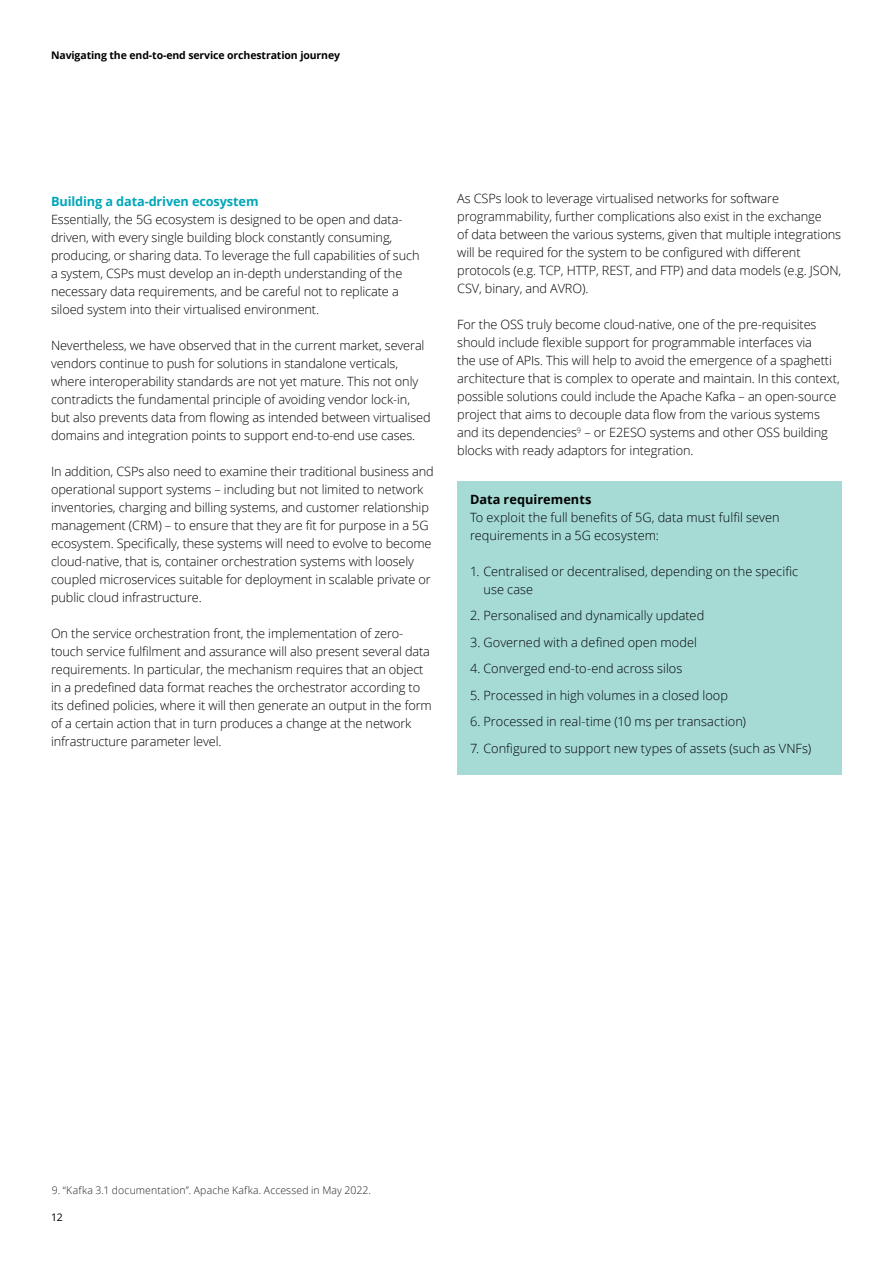
<style>
.page{position:relative;width:893px;height:1263px;background:#fff}
.page>*{position:absolute;margin:0;border:0;box-sizing:border-box;transform-origin:0 0}
.Body_copy__8_5_12pt{font:300 12.75px/18px "Open Sans";letter-spacing:-.01em;color:#010101}
.Subhead_A__8_5_12pt{font:700 12.75px "Open Sans";letter-spacing:-.01em;color:#00a6b9}
.Subhead_B__8_5_12pt{font:700 12.75px "Open Sans";color:#010101}
.Footnote__7_9_5pt{font:300 10.5px "Open Sans";letter-spacing:.015em;color:#231f20}
.t1{font:700 10.5px "Open Sans";letter-spacing:-.01em;color:#010101}
.t2{font:10.5px "Open Sans";color:#010101}
</style>
<div class="page">
<div style="left:457px;top:481px;width:385px;height:294px;background:#a5dad5"></div>
<p class="t1" style="left:51px;top:48px;width:291px">Navigating the end-to-end service orchestration journey</p>
<p class="Subhead_A__8_5_12pt" style="left:51px;top:193px;width:209px">Building a data-driven ecosystem</p>
<p class="Body_copy__8_5_12pt" style="left:51px;top:210px;width:370px">Essentially, the 5G ecosystem is designed to be open and data&shy;driven, with every single building block constantly consuming, producing, or sharing data. To leverage the full capabilities of such a system, CSPs must develop an in-depth understanding of the necessary data requirements, and be careful not to replicate a siloed system into their virtualised environment.</p>
<p class="Body_copy__8_5_12pt" style="left:51px;top:336px;width:381px">Nevertheless, we have observed that in the current market, several vendors continue to push for solutions in standalone verticals, where interoperability standards are not yet mature. This not only contradicts the fundamental principle of avoiding vendor lock-in, but also prevents data from flowing as intended between virtualised domains and integration points to support end-to-end use cases.</p>
<p class="Body_copy__8_5_12pt" style="left:51px;top:462px;width:384px">In addition, CSPs also need to examine their traditional business and operational support systems – including but not limited to network inventories, charging and billing systems, and customer relationship management (CRM) – to ensure that they are fit for purpose in a 5G ecosystem. Specifically, these systems will need to evolve to become cloud-native, that is, container orchestration systems with loosely coupled microservices suitable for deployment in scalable private or public cloud infrastructure.</p>
<p class="Body_copy__8_5_12pt" style="left:51px;top:624px;width:382px">On the service orchestration front, the implementation of zero&shy;touch service fulfilment and assurance will also present several data requirements. In particular, the mechanism requires that an object in a predefined data format reaches the orchestrator according to its defined policies, where it will then generate an output in the form of a certain action that in turn produces a change at the network infrastructure parameter level.</p>
<p class="Body_copy__8_5_12pt" style="left:457px;top:189px;width:385px">As CSPs look to leverage virtualised networks for software programmability, further complications also exist in the exchange<br>of data between the various systems, given that multiple integrations will be required for the system to be configured with different protocols (e.g. TCP, HTTP, REST, and FTP) and data models (e.g. JSON, CSV, binary, and AVRO).</p>
<p class="Body_copy__8_5_12pt" style="left:457px;top:315px;width:384px">For the OSS truly become cloud-native, one of the pre-requisites should include flexible support for programmable interfaces via<br>the use of APIs. This will help to avoid the emergence of a spaghetti architecture that is complex to operate and maintain. In this context, possible solutions could include the Apache Kafka – an open-source project that aims to decouple data flow from the various systems and its dependencies<sup>9</sup> – or E2ESO systems and other OSS building blocks with ready adaptors for integration.</p>
<p class="Subhead_B__8_5_12pt" style="left:470px;top:490px;width:123px">Data requirements</p>
<p class="Body_copy__8_5_12pt" style="left:470px;top:508px;width:311px">To exploit the full benefits of 5G, data must fulfil seven requirements in a 5G ecosystem:</p>
<p class="Body_copy__8_5_12pt" style="left:483px;top:562px;width:316px;text-indent:-14px">1. Centralised or decentralised, depending on the specific use case</p>
<p class="Body_copy__8_5_12pt" style="left:470px;top:606px;width:236px">2. Personalised and dynamically updated</p>
<p class="Body_copy__8_5_12pt" style="left:470px;top:633px;width:228px">3. Governed with a defined open model</p>
<p class="Body_copy__8_5_12pt" style="left:470px;top:659px;width:214px">4. Converged end-to-end across silos</p>
<p class="Body_copy__8_5_12pt" style="left:470px;top:686px;width:259px">5. Processed in high volumes in a closed loop</p>
<p class="Body_copy__8_5_12pt" style="left:470px;top:712px;width:277px">6. Processed in real-time (10 ms per transaction)</p>
<p class="Body_copy__8_5_12pt" style="left:470px;top:739px;width:343px">7. Configured to support new types of assets (such as VNFs)</p>
<p class="Footnote__7_9_5pt" style="left:52px;top:1183px;width:321px">9. “Kafka 3.1 documentation”. Apache Kafka. Accessed in May 2022.</p>
<p class="t2" style="left:51px;top:1210px;width:13px">12</p>
</div>
